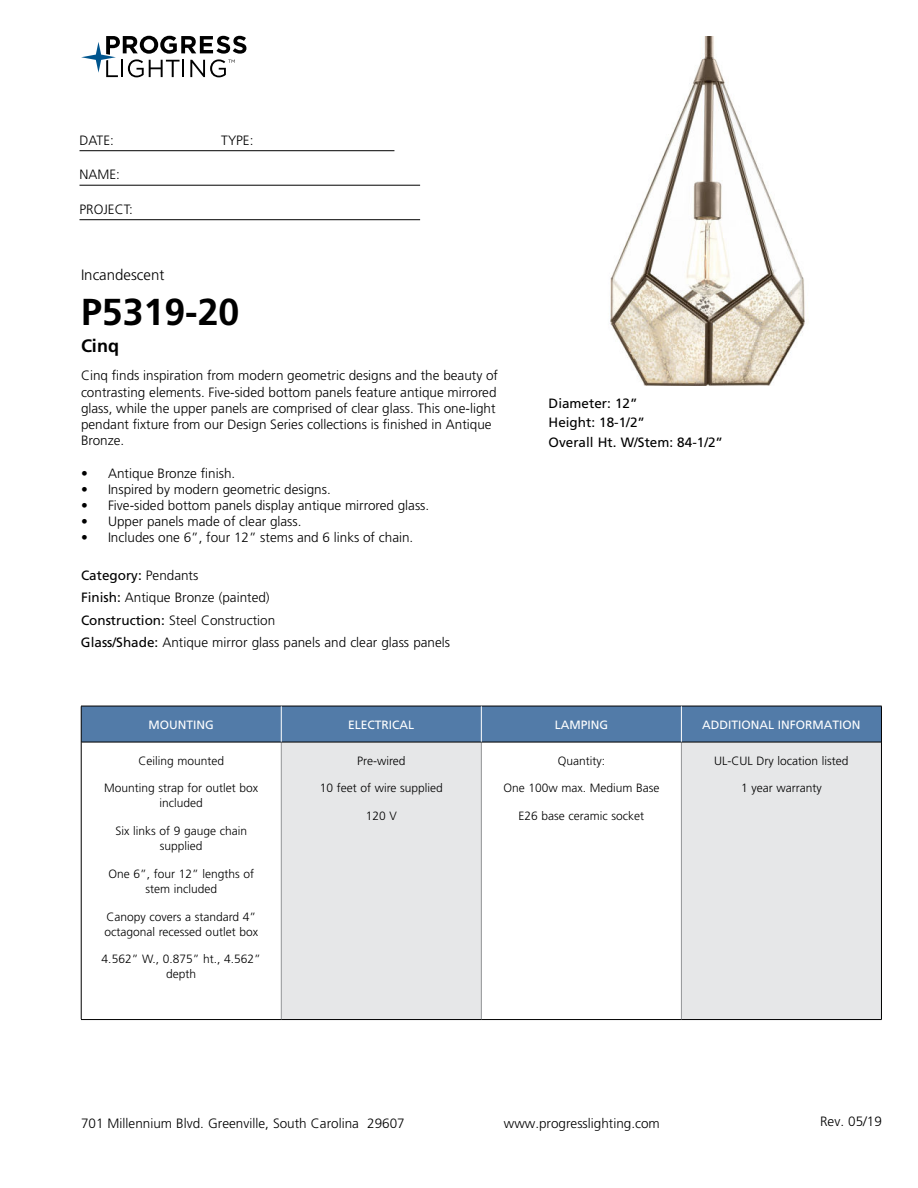
<style>
.page{position:relative;width:918px;height:1188px;background:#fff}
.page>*{position:absolute;margin:0;border:0;box-sizing:border-box;transform-origin:0 0}
.t1{font:700 37.5px "Frutiger LT Std";color:#000}
.t2{font:700 18px "Frutiger LT Std";color:#000}
.t3{font:300 15px "Frutiger LT Std";color:#000}
.t4{font:300 13.5px/16.2px "Frutiger LT Std";color:#000}
.t5{font:13.5px/19.5px "Frutiger LT Std";color:#000}
.t6{font:300 12px/15px "Frutiger LT Std";color:#000;text-align:center}
.t7{font:12px "Frutiger LT Std";color:#fff}
.s1{font-weight:400}
</style>
<div class="page">
<svg style="left:81px;top:36px;width:165px;height:41px"></svg>
<hr style="left:80px;top:150px;width:314px;height:1px;background:#000">
<hr style="left:80px;top:185px;width:340px;height:1px;background:#000">
<hr style="left:80px;top:219px;width:340px;height:1px;background:#000">
<div style="left:82px;top:707px;width:799px;height:35px;background:#527ba8"></div>
<div style="left:281px;top:742px;width:200px;height:278px;background:#e6e7e8"></div>
<div style="left:681px;top:742px;width:200px;height:278px;background:#e6e7e8"></div>
<hr style="left:281px;top:742px;width:1px;height:277px;background:#939598">
<hr style="left:481px;top:742px;width:1px;height:277px;background:#939598">
<hr style="left:681px;top:742px;width:1px;height:277px;background:#939598">
<hr style="left:81px;top:742px;width:200px;height:1px;background:#000">
<hr style="left:281px;top:742px;width:200px;height:1px;background:#000">
<hr style="left:481px;top:742px;width:200px;height:1px;background:#000">
<hr style="left:681px;top:742px;width:200px;height:1px;background:#000">
<hr style="left:81px;top:1019px;width:200px;height:1px;background:#000">
<hr style="left:281px;top:1019px;width:200px;height:1px;background:#000">
<hr style="left:481px;top:1019px;width:200px;height:1px;background:#000">
<hr style="left:681px;top:1019px;width:201px;height:1px;background:#000">
<hr style="left:81px;top:706px;width:200px;height:1px;background:#000">
<hr style="left:81px;top:706px;width:1px;height:36px;background:#000">
<hr style="left:281px;top:706px;width:200px;height:1px;background:#000">
<hr style="left:481px;top:706px;width:200px;height:1px;background:#000">
<hr style="left:681px;top:706px;width:201px;height:1px;background:#000">
<hr style="left:881px;top:706px;width:1px;height:36px;background:#000">
<hr style="left:81px;top:742px;width:1px;height:277px;background:#000">
<hr style="left:881px;top:742px;width:1px;height:277px;background:#000">
<hr style="left:281px;top:706px;width:1px;height:36px;background:#fff">
<hr style="left:681px;top:706px;width:1px;height:36px;background:#fff">
<hr style="left:481px;top:706px;width:1px;height:36px;background:#fff">
<img style="left:609px;top:36px;width:196px;height:349px">
<p class="t4" style="left:80px;top:133px;width:36px">DATE:</p>
<p class="t4" style="left:221px;top:133px;width:34px">TYPE:</p>
<p class="t4" style="left:80px;top:168px;width:42px">NAME:</p>
<p class="t4" style="left:80px;top:202px;width:55px">PROJECT:</p>
<p class="t3" style="left:81px;top:269px;width:85px">Incandescent</p>
<h1 class="t1" style="left:81px;top:297px;width:160px">P5319-20</h1>
<h2 class="t2" style="left:81px;top:339px;width:39px">Cinq</h2>
<p class="t4" style="left:81px;top:369px;width:419px">Cinq finds inspiration from modern geometric designs and the beauty of contrasting elements. Five-sided bottom panels feature antique mirrored glass, while the upper panels are comprised of clear glass. This one-light pendant fixture from our Design Series collections is finished in Antique Bronze.</p>
<p class="t4" style="left:81px;top:466px;width:156px">• Antique Bronze finish.</p>
<p class="t4" style="left:81px;top:482px;width:251px">• Inspired by modern geometric designs.</p>
<p class="t4" style="left:81px;top:498px;width:350px">• Five-sided bottom panels display antique mirrored glass.</p>
<p class="t4" style="left:81px;top:514px;width:222px">• Upper panels made of clear glass.</p>
<p class="t4" style="left:81px;top:531px;width:334px">• Includes one 6”, four 12” stems and 6 links of chain.</p>
<p class="t4" style="left:81px;top:565px;width:371px;line-height:22.5px"><span class="s1">Category:</span> Pendants<br><span class="s1">Finish:</span> Antique Bronze (painted)<br><span class="s1">Construction:</span> Steel Construction<br><span class="s1">Glass/Shade:</span> Antique mirror glass panels and clear glass panels</p>
<p class="t5" style="left:549px;top:394px;width:176px">Diameter: 12”<br>Height: 18-1/2”<br>Overall Ht. W/Stem: 84-1/2”</p>
<p class="t7" style="left:149px;top:720px;width:67px">MOUNTING</p>
<p class="t7" style="left:348px;top:720px;width:68px">ELECTRICAL</p>
<p class="t7" style="left:555px;top:720px;width:55px">LAMPING</p>
<p class="t7" style="left:702px;top:720px;width:160px">ADDITIONAL INFORMATION</p>
<p class="t6" style="left:138px;top:754px;width:87px">Ceiling mounted</p>
<p class="t6" style="left:104px;top:782px;width:156px">Mounting strap for outlet box included</p>
<p class="t6" style="left:115px;top:824px;width:133px">Six links of 9 gauge chain supplied</p>
<p class="t6" style="left:108px;top:867px;width:147px">One 6”, four 12” lengths of stem included</p>
<p class="t6" style="left:105px;top:910px;width:155px;text-align:left">Canopy covers a standard 4” octagonal recessed outlet box</p>
<p class="t6" style="left:102px;top:953px;width:161px">4.562” W., 0.875” ht., 4.562” depth</p>
<p class="t6" style="left:357px;top:754px;width:50px">Pre-wired</p>
<p class="t6" style="left:320px;top:782px;width:125px">10 feet of wire supplied</p>
<p class="t6" style="left:366px;top:809px;width:33px">120 V</p>
<p class="t6" style="left:714px;top:754px;width:136px">UL-CUL Dry location listed</p>
<p class="t6" style="left:741px;top:782px;width:82px">1 year warranty</p>
<p class="t6" style="left:558px;top:754px;width:49px">Quantity:</p>
<p class="t6" style="left:503px;top:782px;width:158px">One 100w max. Medium Base</p>
<p class="t6" style="left:519px;top:809px;width:127px">E26 base ceramic socket</p>
<p class="t4" style="left:81px;top:1116px;width:325px">701 Millennium Blvd. Greenville, South Carolina 29607</p>
<p class="t4" style="left:504px;top:1116px;width:158px">www.progresslighting.com</p>
<p class="t4" style="left:820px;top:1114px;width:63px">Rev. 05/19</p>
</div>
